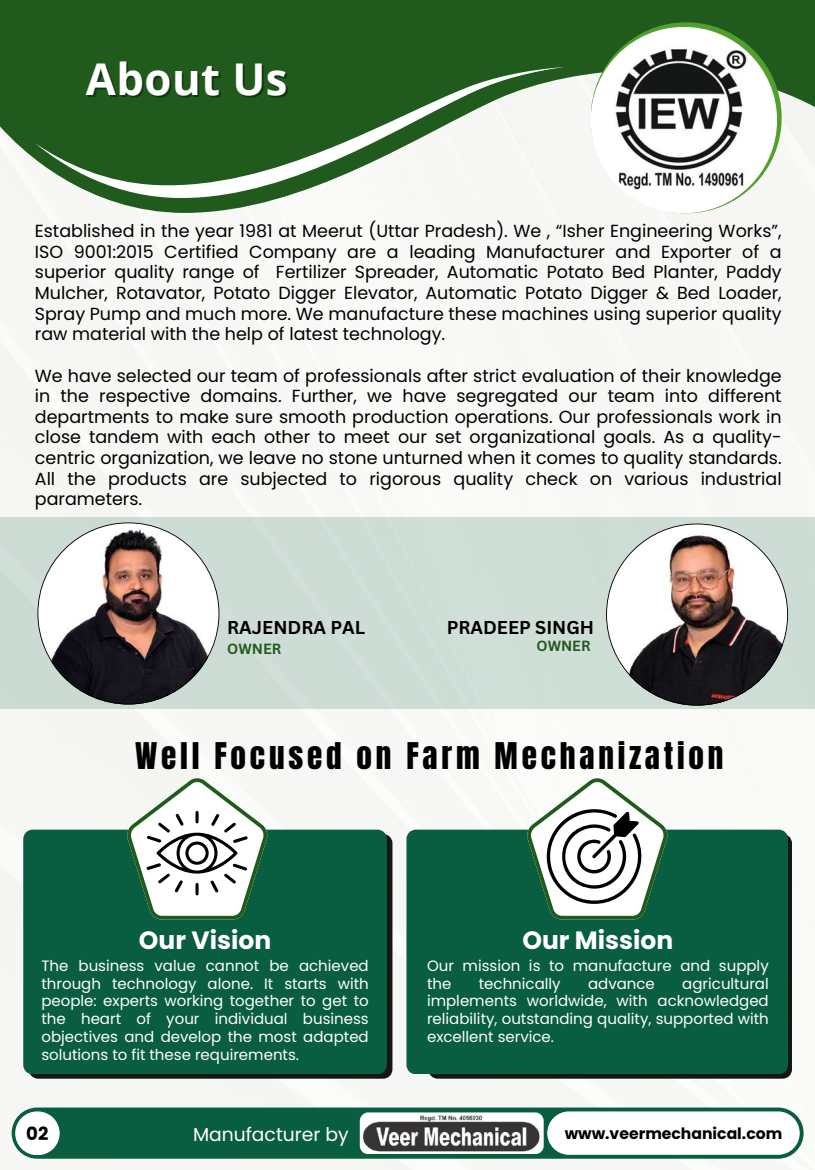
<style>
.page{position:relative;width:815px;height:1170px;background:#fff}
.page>*{position:absolute;margin:0;border:0;box-sizing:border-box;transform-origin:0 0}
.t1{font:700 43.75px "Open Sans";letter-spacing:.01em;color:#fff}
.t2{font:31.25px "Anton";letter-spacing:.12em;color:#000}
.t3{font:700 25px "Poppins";color:#fff}
.t4{font:18.75px "Poppins";color:#fffffc}
.t5{font:700 18.12px "Canva Sans";color:#000}
.t6{font:700 18.12px "Poppins";color:#000}
.t7{font:17.5px/20.6px "Poppins";color:#000;text-align:justify}
.t8{font:700 15.62px "Poppins";color:#000}
.t9{font:15px/17.8px "Poppins";color:#fff;text-align:justify}
.t10{font:700 14.38px "Canva Sans";color:#205b1d}
</style>
<div class="page">
<div style="left:0;top:213px;width:815px;height:956px;background:#f7f8f5"></div>
<div style="left:12px;top:1107px;width:791px;height:51px;background:#095d40;border-radius:26px"></div>
<svg style="left:15px;top:1111px;width:45px;height:43px"></svg>
<svg style="left:0;top:0;width:815px;height:213px;fill:#205b1d"></svg>
<svg style="left:35px;top:67px;width:530px;height:131px;fill:#205b1d"></svg>
<svg style="left:591px;top:22px;width:190px;height:191px"></svg>
<div style="left:591px;top:27px;width:186px;height:186px;background:#fff;border-radius:50%"></div>
<svg style="left:29px;top:833px;width:363px;height:245px;fill:#151616"></svg>
<div style="left:23px;top:829px;width:364px;height:244px;background:#095d40"></div>
<svg style="left:428px;top:833px;width:364px;height:245px;fill:#151616"></svg>
<div style="left:406px;top:829px;width:381px;height:244px;background:#095d40"></div>
<svg style="left:126px;top:777px;width:142px;height:142px"></svg>
<svg style="left:526px;top:777px;width:142px;height:142px"></svg>
<div style="left:547px;top:1111px;width:252px;height:43px;background:#fff;border-radius:22px"></div>
<img style="left:360px;top:1112px;width:183px;height:41px;border-radius:8px">
<img style="left:613px;top:45px;width:141px;height:145px;border-radius:23px">
<div style="left:0;top:517px;width:815px;height:192px;background:#cdddd5"></div>
<svg style="left:37px;top:522px;width:182px;height:182px"></svg>
<svg style="left:606px;top:523px;width:182px;height:182px"></svg>
<h1 class="t1" style="left:86px;top:48px;width:203px">About Us</h1>
<p class="t7" style="left:35px;top:220px;width:748px">Established in the year 1981 at Meerut (Uttar Pradesh). We , “Isher Engineering Works”, ISO 9001:2015 Certified Company are a leading Manufacturer and Exporter of a superior quality range of Fertilizer Spreader, Automatic Potato Bed Planter, Paddy Mulcher, Rotavator, Potato Digger Elevator, Automatic Potato Digger &amp; Bed Loader, Spray Pump and much more. We manufacture these machines using superior quality raw material with the help of latest technology.</p>
<p class="t7" style="left:35px;top:365px;width:748px">We have selected our team of professionals after strict evaluation of their knowledge in the respective domains. Further, we have segregated our team into different departments to make sure smooth production operations. Our professionals work in close tandem with each other to meet our set organizational goals. As a quality&shy;centric organization, we leave no stone unturned when it comes to quality standards.<br>All the products are subjected to rigorous quality check on various industrial parameters.</p>
<p class="t5" style="left:227px;top:614px;width:139px">RAJENDRA PAL</p>
<p class="t5" style="left:447px;top:614px;width:149px">PRADEEP SINGH</p>
<p class="t10" style="left:227px;top:638px;width:56px">OWNER</p>
<p class="t10" style="left:536px;top:635px;width:56px">OWNER</p>
<h2 class="t2" style="left:135px;top:733px;width:590px">Well Focused on Farm Mechanization</h2>
<h3 class="t3" style="left:139px;top:922px;width:134px">Our Vision</h3>
<p class="t9" style="left:41px;top:956px;width:329px">The business value cannot be achieved through technology alone. It starts with people: experts working together to get to the heart of your individual business objectives and develop the most adapted solutions to fit these requirements.</p>
<h3 class="t3" style="left:522px;top:922px;width:152px">Our Mission</h3>
<p class="t9" style="left:427px;top:956px;width:343px">Our mission is to manufacture and supply the</p>
<p class="t9" style="left:427px;top:974px;width:343px;text-indent:255px">agricultural implements worldwide, with acknowledged reliability, outstanding quality, supported with excellent service.</p>
<p class="t9" style="left:479px;top:974px;width:83px">technically</p>
<p class="t9" style="left:588px;top:974px;width:68px">advance</p>
<p class="t6" style="left:26px;top:1120px;width:24px">02</p>
<p class="t8" style="left:564px;top:1121px;width:219px">www.veermechanical.com</p>
<p class="t4" style="left:193px;top:1120px;width:157px">Manufacturer by</p>
</div>
